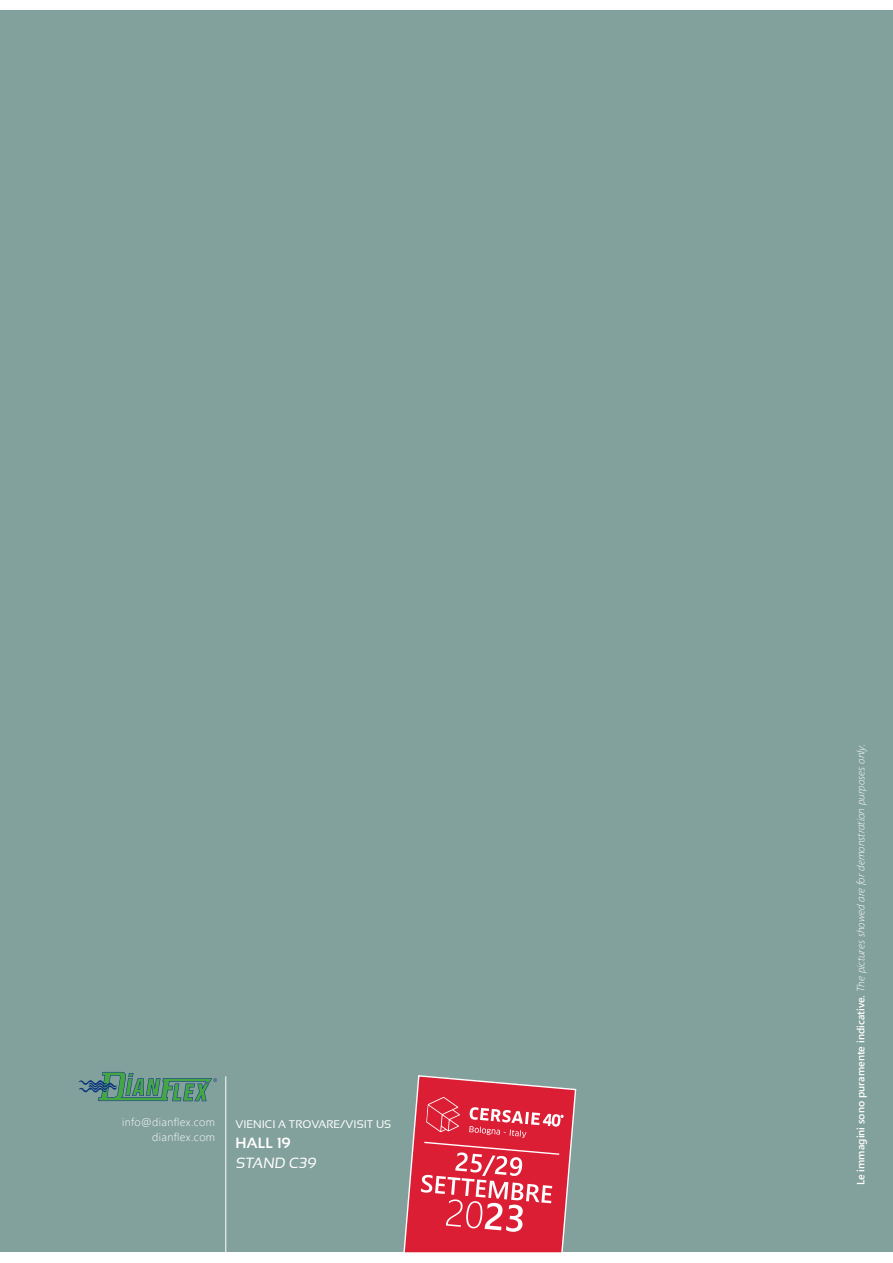
<style>
.page{position:relative;width:893px;height:1263px;background:#fff}
.page>*{position:absolute;margin:0;border:0;box-sizing:border-box;transform-origin:0 0}
.t1{font:14.85px "Sansation";color:#fff}
.t2{font:700 14.85px "Sansation";color:#fff}
.t3{font:11.1px "Webly Sleek UI Light";letter-spacing:.04em;color:#fff}
.t4{font:11.1px "Sansation";color:#fff}
.t5{font:italic 10.5px "Webly Sleek UI Light";color:#fff}
.s1{font-family:"Webly Sleek UI Semibold";font-style:normal}
</style>
<div class="page">
<div style="left:0;top:11px;width:893px;height:1241px;background:#83a19c"></div>
<hr style="left:225px;top:1076px;width:1px;height:176px;background:#fff">
<svg style="left:78px;top:1072px;width:139px;height:29px"></svg>
<svg style="left:403px;top:1075px;width:174px;height:177px;background:#d5495a"></svg>
<p class="t3" style="left:122px;top:1114px;width:94px">info@dianflex.com</p>
<p class="t4" style="left:235px;top:1118px;width:157px">VIENICI A TROVARE/VISIT US</p>
<h1 class="t2" style="left:235px;top:1135px;width:57px">HALL 19</h1>
<h1 class="t1" style="left:235px;top:1154px;width:84px">STAND C39</h1>
<p class="t3" style="left:152px;top:1129px;width:65px">dianflex.com</p>
<p class="t5" style="left:853px;top:1185px;width:443px;rotate:-90deg"><span class="s1">Le immagini sono puramente indicative.</span> The pictures showed are for demonstration purposes only.</p>
</div>
